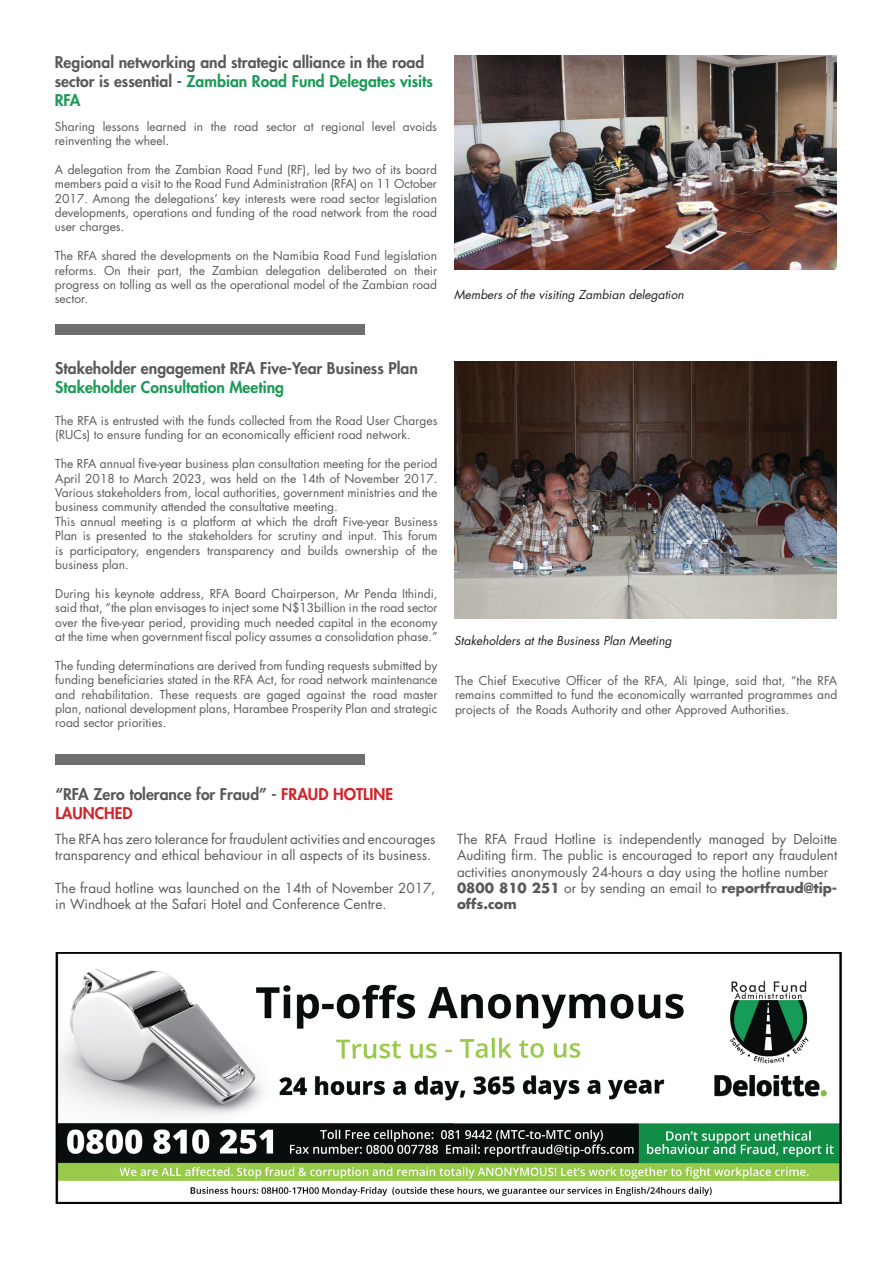
<style>
.page{position:relative;width:893px;height:1263px;background:#fff}
.page>*{position:absolute;margin:0;border:0;box-sizing:border-box;transform-origin:0 0}
.t1{font:800 15.75px/18.9px "Futura Std";color:#58595b}
.t2{font:13.5px/16.2px "Futura Std";color:#58595b}
.t3{font:700 13.5px/16.2px "Futura Std";color:#58595b}
.t4{font:12px/14.4px "Futura Std";color:#58595b;text-align:justify}
.t5{font:italic 12px "Futura Std";color:#231f20}
.s1{color:#1b9a57}
.s2{color:#d2232a}
.s3{font-weight:400}
</style>
<div class="page">
<img style="left:454px;top:55px;width:382px;height:215px">
<div style="left:55px;top:324px;width:310px;height:11px;background:#6d6f71"></div>
<div style="left:55px;top:754px;width:310px;height:10px;background:#6d6f71"></div>
<img style="left:454px;top:361px;width:383px;height:258px">
<img style="left:55px;top:952px;width:787px;height:251px">
<p class="t1" style="left:55px;top:53px;width:380px">Regional networking and strategic alliance in the road sector is essential - <span class="s1">Zambian Road Fund Delegates visits<br>RFA</span></p>
<p class="t4" style="left:55px;top:119px;width:384px">Sharing lessons learned in the road sector at regional level avoids reinventing the wheel.</p>
<p class="t4" style="left:55px;top:162px;width:384px">A delegation from the Zambian Road Fund (RF), led by two of its board members paid a visit to the Road Fund Administration (RFA) on 11 October 2017. Among the delegations’ key interests were road sector legislation developments, operations and funding of the road network from the road user charges.</p>
<p class="t4" style="left:55px;top:249px;width:384px">The RFA shared the developments on the Namibia Road Fund legislation reforms. On their part, the Zambian delegation deliberated on their progress on tolling as well as the operational model of the Zambian road sector.</p>
<p class="t5" style="left:454px;top:287px;width:231px">Members of the visiting Zambian delegation</p>
<p class="t1" style="left:55px;top:359px;width:364px">Stakeholder engagement RFA Five-Year Business Plan<br><span class="s1">Stakeholder Consultation Meeting</span></p>
<p class="t4" style="left:55px;top:413px;width:384px">The RFA is entrusted with the funds collected from the Road User Charges (RUCs) to ensure funding for an economically efficient road network.</p>
<p class="t4" style="left:55px;top:457px;width:384px">The RFA annual five-year business plan consultation meeting for the period April 2018 to March 2023, was held on the 14th of November 2017.<br>Various stakeholders from, local authorities, government ministries and the business community attended the consultative meeting.</p>
<p class="t4" style="left:55px;top:514px;width:384px">This annual meeting is a platform at which the draft Five-year Business Plan is presented to the stakeholders for scrutiny and input. This forum is participatory, engenders transparency and builds ownership of the business plan.</p>
<p class="t4" style="left:55px;top:586px;width:384px">During his keynote address, RFA Board Chairperson, Mr Penda Ithindi, said that, “the plan envisages to inject some N$13billion in the road sector over the five-year period, providing much needed capital in the economy at the time when government fiscal policy assumes a consolidation phase.”</p>
<p class="t4" style="left:55px;top:658px;width:384px">The funding determinations are derived from funding requests submitted by funding beneficiaries stated in the RFA Act, for road network maintenance and rehabilitation. These requests are gaged against the road master plan, national development plans, Harambee Prosperity Plan and strategic road sector priorities.</p>
<p class="t5" style="left:454px;top:633px;width:219px">Stakeholders at the Business Plan Meeting</p>
<p class="t4" style="left:455px;top:673px;width:384px">The Chief Executive Officer of the RFA, Ali Ipinge, said that, “the RFA remains committed to fund the economically warranted programmes and projects of the Roads Authority and other Approved Authorities.</p>
<p class="t1" style="left:55px;top:784px;width:339px">“RFA Zero tolerance for Fraud” - <span class="s2">FRAUD HOTLINE<br>LAUNCHED</span></p>
<p class="t2" style="left:55px;top:831px;width:382px">The RFA has zero tolerance for fraudulent activities and encourages transparency and ethical behaviour in all aspects of its business.</p>
<p class="t2" style="left:55px;top:880px;width:382px">The fraud hotline was launched on the 14th of November 2017, in Windhoek at the Safari Hotel and Conference Centre.</p>
<p class="t2" style="left:457px;top:831px;width:382px;text-align:justify">The RFA Fraud Hotline is independently managed by Deloitte Auditing firm. The public is encouraged to report any fraudulent activities anonymously 24-hours a day using the hotline number</p>
<p class="t3" style="left:457px;top:879px;width:382px">0800 810 251 <span class="s3">or by sending an email to</span> reportfraud@tip&shy;offs.com</p>
</div>
